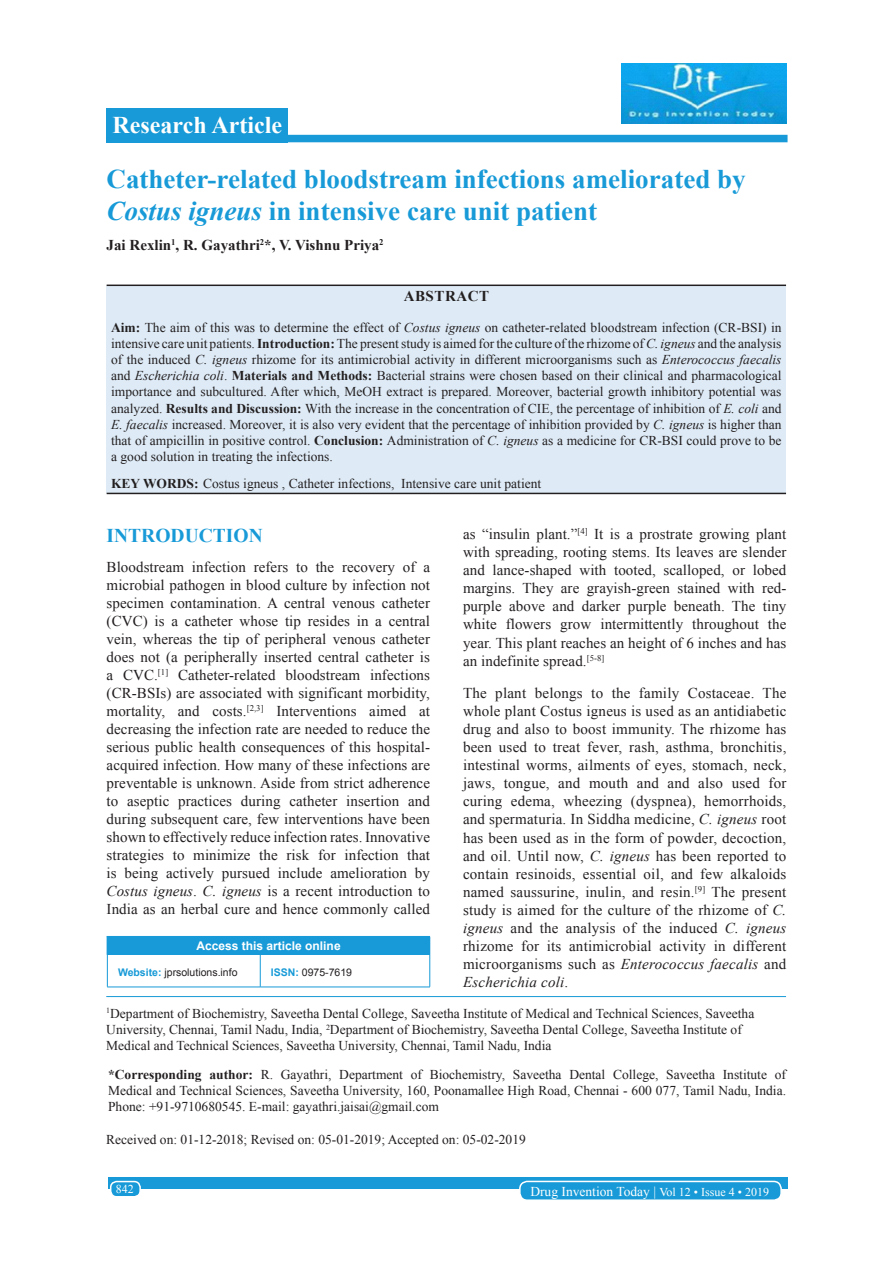
<style>
.page{position:relative;width:893px;height:1263px;background:#fff}
.page>*{position:absolute;margin:0;border:0;box-sizing:border-box;transform-origin:0 0}
.AT{font:700 27px/32.4px "Times New Roman";color:#179ad7}
.AH{font:700 24px "Times New Roman";color:#fff}
.t1{font:700 19.5px "Times New Roman";color:#179ad7}
.TX{font:15px/18px "Times New Roman";letter-spacing:.005em;color:#231f20;text-align:justify}
.AU{font:700 15px "Times New Roman";color:#231f20}
.ABSH{font:700 15px "Times New Roman";letter-spacing:.035em;color:#231f20}
.ABS{font:13.5px/16.2px "Times New Roman";color:#231f20;text-align:justify}
.AFF{font:13.5px/16.2px "Times New Roman";color:#231f20}
.ADD{font:13.5px/16.2px "Times New Roman";color:#231f20;text-align:justify}
.KWD{font:13.5px "Times New Roman";color:#231f20}
.HIS{font:13.5px "Times New Roman";color:#231f20}
.foot1{font:13.5px "Times New Roman";color:#fff}
.ATAO{font:700 12px "Arial";color:#fff}
.foot1-2{font:12px "Times New Roman";color:#fff}
.WEBSITE{font:10.5px "Arial";color:#231f20}
.s1{font-style:italic}
.s2{font-weight:700}
.s3{font-weight:700;color:#179ad7}
.s4{font-size:12px}
</style>
<div class="page">
<div style="left:108px;top:1177px;width:679px;height:12px;background:#179ad7"></div>
<div style="left:519px;top:1181px;width:261px;height:19px;background:#179ad7;border-radius:7px"></div>
<div style="left:519px;top:1180px;width:262px;height:21px;border:2px solid #fff;border-radius:7px"></div>
<div style="left:111px;top:1181px;width:29px;height:15px;background:#179ad7;border-radius:6px"></div>
<div style="left:110px;top:1180px;width:31px;height:17px;border:2px solid #fff;border-radius:6px"></div>
<div style="left:106px;top:108px;width:182px;height:34px;background:#179ad7"></div>
<div style="left:265px;top:135px;width:522px;height:7px;background:#179ad7"></div>
<hr style="left:106px;top:996px;width:679px;height:1px;background:#179ad7">
<div style="left:107px;top:936px;width:322px;height:18px;background:#179ad7"></div>
<svg style="left:106px;top:937px;width:1px;height:17px"></svg>
<hr style="left:106px;top:936px;width:154px;height:1px;background:#179ad7">
<svg style="left:429px;top:936px;width:1px;height:18px"></svg>
<hr style="left:107px;top:954px;width:1px;height:32px;background:#179ad7">
<hr style="left:107px;top:986px;width:153px;height:1px;background:#179ad7">
<hr style="left:260px;top:954px;width:1px;height:32px;background:#179ad7">
<hr style="left:429px;top:954px;width:1px;height:32px;background:#179ad7">
<hr style="left:260px;top:986px;width:170px;height:1px;background:#179ad7">
<img style="left:621px;top:63px;width:164px;height:60px">
<div style="left:106px;top:286px;width:679px;height:207px;background:#deebf7"></div>
<hr style="left:106px;top:284px;width:679px;height:2px;background:#231f20">
<hr style="left:106px;top:493px;width:679px;height:1px;background:#231f20">
<p class="AH" style="left:112px;top:108px;width:171px">Research Article</p>
<p class="AT" style="left:106px;top:162px;width:640px">Catheter-related bloodstream infections ameliorated by<br><span class="s1">Costus igneus</span> in intensive care unit patient</p>
<p class="AU" style="left:106px;top:234px;width:278px">Jai Rexlin<sup>1</sup>, R. Gayathri<sup>2</sup>*, V. Vishnu Priya<sup>2</sup></p>
<p class="ABSH" style="left:403px;top:285px;width:87px">ABSTRACT</p>
<p class="ABS" style="left:111px;top:318px;width:671px"><span class="s2">Aim:</span> The aim of this was to determine the effect of <span class="s1">Costus igneus</span> on catheter-related bloodstream infection (CR-BSI) in intensive care unit patients. <span class="s2">Introduction:</span> The present study is aimed for the culture of the rhizome of <span class="s1">C. igneus</span> and the analysis of the induced <span class="s1">C. igneus</span> rhizome for its antimicrobial activity in different microorganisms such as <span class="s1">Enterococcus faecalis </span>and <span class="s1">Escherichia coli</span>. <span class="s2">Materials and Methods:</span> Bacterial strains were chosen based on their clinical and pharmacological importance and subcultured. After which, MeOH extract is prepared. Moreover, bacterial growth inhibitory potential was analyzed. <span class="s2">Results and Discussion:</span> With the increase in the concentration of CIE, the percentage of inhibition of <span class="s1">E. coli</span> and <span class="s1">E. faecalis</span> increased. Moreover, it is also very evident that the percentage of inhibition provided by <span class="s1">C. igneus</span> is higher than that of ampicillin in positive control. <span class="s2">Conclusion:</span> Administration of <span class="s1">C. igneus</span> as a medicine for CR-BSI could prove to be a good solution in treating the infections.</p>
<p class="KWD" style="left:111px;top:474px;width:431px"><span class="s2">KEY WORDS:</span> Costus igneus , Catheter infections, Intensive care unit patient</p>
<h1 class="t1" style="left:106px;top:521px;width:157px">INTRODUCTION</h1>
<p class="TX" style="left:106px;top:557px;width:325px">Bloodstream infection refers to the recovery of a microbial pathogen in blood culture by infection not specimen contamination. A central venous catheter (CVC) is a catheter whose tip resides in a central vein, whereas the tip of peripheral venous catheter does not (a peripherally inserted central catheter is a CVC.<sup>[1]</sup> Catheter-related bloodstream infections (CR-BSIs) are associated with significant morbidity, mortality, and costs.<sup>[2,3]</sup> Interventions aimed at decreasing the infection rate are needed to reduce the serious public health consequences of this hospital&shy;acquired infection. How many of these infections are preventable is unknown. Aside from strict adherence to aseptic practices during catheter insertion and during subsequent care, few interventions have been shown to effectively reduce infection rates. Innovative strategies to minimize the risk for infection that is being actively pursued include amelioration by <span class="s1">Costus igneus</span>. <span class="s1">C. igneus</span> is a recent introduction to India as an herbal cure and hence commonly called</p>
<p class="ATAO" style="left:196px;top:937px;width:146px">Access this article online</p>
<p class="WEBSITE" style="left:118px;top:965px;width:121px"><span class="s3">Website:</span> jprsolutions.info</p>
<p class="WEBSITE" style="left:271px;top:965px;width:83px"><span class="s3">ISSN:</span> 0975-7619</p>
<p class="TX" style="left:463px;top:524px;width:325px">as “insulin plant.”<sup>[4]</sup> It is a prostrate growing plant with spreading, rooting stems. Its leaves are slender and lance-shaped with tooted, scalloped, or lobed margins. They are grayish-green stained with red&shy;purple above and darker purple beneath. The tiny white flowers grow intermittently throughout the year. This plant reaches an height of 6 inches and has an indefinite spread.<sup>[5-8]</sup></p>
<p class="TX" style="left:463px;top:683px;width:325px">The plant belongs to the family Costaceae. The whole plant Costus igneus is used as an antidiabetic drug and also to boost immunity. The rhizome has been used to treat fever, rash, asthma, bronchitis, intestinal worms, ailments of eyes, stomach, neck, jaws, tongue, and mouth and and also used for curing edema, wheezing (dyspnea), hemorrhoids, and spermaturia. In Siddha medicine, <span class="s1">C. igneus</span> root has been used as in the form of powder, decoction, and oil. Until now, <span class="s1">C. igneus</span> has been reported to contain resinoids, essential oil, and few alkaloids named saussurine, inulin, and resin.<sup>[9]</sup> The present study is aimed for the culture of the rhizome of <span class="s1">C. igneus</span> and the analysis of the induced <span class="s1">C. igneus </span>rhizome for its antimicrobial activity in different microorganisms such as <span class="s1">Enterococcus faecalis</span> and <span class="s1">Escherichia coli</span>.</p>
<p class="AFF" style="left:106px;top:1005px;width:649px"><sup>1</sup>Department of Biochemistry, Saveetha Dental College, Saveetha Institute of Medical and Technical Sciences, Saveetha<br>University, Chennai, Tamil Nadu, India, <sup>2</sup>Department of Biochemistry, Saveetha Dental College, Saveetha Institute of<br>Medical and Technical Sciences, Saveetha University, Chennai, Tamil Nadu, India</p>
<p class="ADD" style="left:108px;top:1065px;width:679px"><span class="s2">*Corresponding author:</span> R. Gayathri, Department of Biochemistry, Saveetha Dental College, Saveetha Institute of Medical and Technical Sciences, Saveetha University, 160, Poonamallee High Road, Chennai - 600 077, Tamil Nadu, India.<br>Phone: +91-9710680545. E-mail: gayathri.jaisai@gmail.com</p>
<p class="HIS" style="left:106px;top:1129px;width:421px">Received on: 01-12-2018; Revised on: 05-01-2019; Accepted on: 05-02-2019</p>
<p class="foot1-2" style="left:116px;top:1180px;width:19px">842</p>
<p class="foot1" style="left:530px;top:1181px;width:240px">Drug Invention Today | <span class="s4">Vol 12 • Issue 4 • 2019</span></p>
</div>
